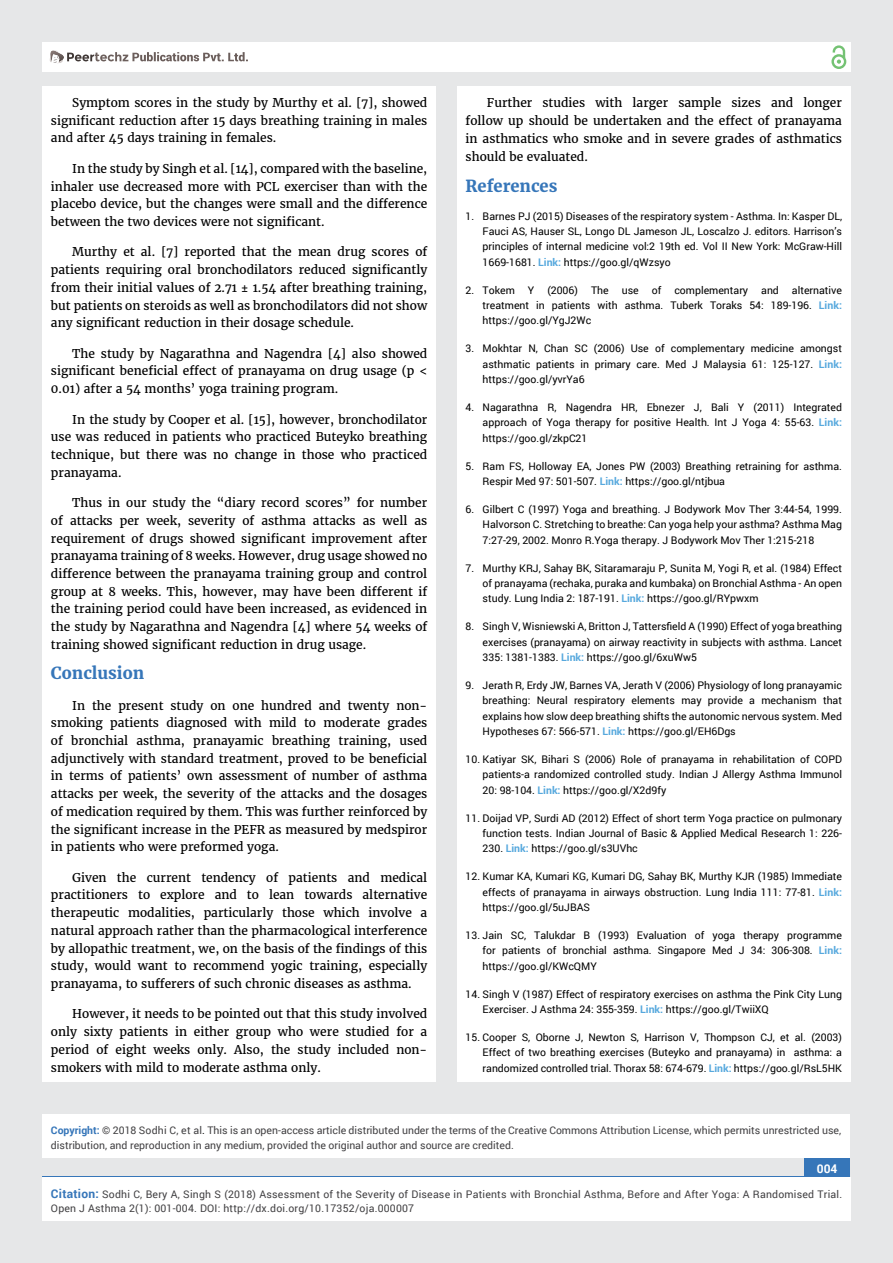
<style>
.page{position:relative;width:893px;height:1263px;background:#e6e7e8}
.page>*{position:absolute;margin:0;border:0;box-sizing:border-box;transform-origin:0 0}
.t1{font:700 16.5px "Merriweather";color:#3676b9}
.t2{font:12px/17.7px "Merriweather";color:#000;text-align:justify}
.t3{font:700 12px "Roboto";color:#fff}
.t4{font:10.5px/15.3px "Roboto";color:#000;text-align:justify}
.t5{font:10.5px/15px "Roboto";color:#414042}
.t6{font:10.5px/13.5px "Roboto";letter-spacing:.02em;color:#414042}
.s1{font-weight:700;color:#56a8dd}
.s2{font-weight:700;color:#3676b9}
.s3{color:#0e0e0e}
.s4{font-weight:700;font-size:12px;color:#3676b9}
</style>
<div class="page">
<div style="left:42px;top:43px;width:808px;height:29px;background:#fff"></div>
<div style="left:831px;top:54px;width:15px;height:15px;border:2px solid #74c273;border-radius:50%"></div>
<svg style="left:831px;top:45px;width:15px;height:19px"></svg>
<div style="left:804px;top:1157px;width:46px;height:43px;background:#3676b9"></div>
<svg style="left:49px;top:50px;width:199px;height:14px"></svg>
<div style="left:42px;top:1177px;width:809px;height:43px;background:#fff"></div>
<div style="left:42px;top:1115px;width:808px;height:43px;background:#fff"></div>
<div style="left:42px;top:87px;width:394px;height:995px;background:#fff"></div>
<div style="left:457px;top:87px;width:393px;height:995px;background:#fff"></div>
<p class="t2" style="left:51px;top:94px;width:378px;text-indent:21px">Symptom scores in the study by Murthy et al. [7], showed significant reduction after 15 days breathing training in males and after 45 days training in females.</p>
<p class="t2" style="left:51px;top:160px;width:378px;text-indent:21px">In the study by Singh et al. [14], compared with the baseline, inhaler use decreased more with PCL exerciser than with the placebo device, but the changes were small and the difference between the two devices were not significant.</p>
<p class="t2" style="left:51px;top:243px;width:378px;text-indent:21px">Murthy et al. [7] reported that the mean drug scores of patients requiring oral bronchodilators reduced significantly from their initial values of 2.71 ± 1.54 after breathing training, but patients on steroids as well as bronchodilators did not show any significant reduction in their dosage schedule.</p>
<p class="t2" style="left:51px;top:345px;width:378px;text-indent:21px">The study by Nagarathna and Nagendra [4] also showed significant beneficial effect of pranayama on drug usage (p &lt; 0.01) after a 54 months’ yoga training program.</p>
<p class="t2" style="left:51px;top:410px;width:378px;text-indent:21px">In the study by Cooper et al. [15], however, bronchodilator use was reduced in patients who practiced Buteyko breathing technique, but there was no change in those who practiced pranayama.</p>
<p class="t2" style="left:51px;top:494px;width:378px;text-indent:21px">Thus in our study the “diary record scores” for number of attacks per week, severity of asthma attacks as well as requirement of drugs showed significant improvement after pranayama training of 8 weeks. However, drug usage showed no difference between the pranayama training group and control group at 8 weeks. This, however, may have been different if the training period could have been increased, as evidenced in the study by Nagarathna and Nagendra [4] where 54 weeks of training showed significant reduction in drug usage.</p>
<h1 class="t1" style="left:51px;top:663px;width:95px">Conclusion</h1>
<p class="t2" style="left:51px;top:697px;width:378px;text-indent:21px">In the present study on one hundred and twenty non&shy;smoking patients diagnosed with mild to moderate grades of bronchial asthma, pranayamic breathing training, used adjunctively with standard treatment, proved to be beneficial in terms of patients’ own assessment of number of asthma attacks per week, the severity of the attacks and the dosages of medication required by them. This was further reinforced by the significant increase in the PEFR as measured by medspiror in patients who were preformed yoga.</p>
<p class="t2" style="left:51px;top:869px;width:378px;text-indent:21px">Given the current tendency of patients and medical practitioners to explore and to lean towards alternative therapeutic modalities, particularly those which involve a natural approach rather than the pharmacological interference by allopathic treatment, we, on the basis of the findings of this study, would want to recommend yogic training, especially pranayama, to sufferers of such chronic diseases as asthma.</p>
<p class="t2" style="left:51px;top:1005px;width:378px;text-indent:21px">However, it needs to be pointed out that this study involved only sixty patients in either group who were studied for a period of eight weeks only. Also, the study included non&shy;smokers with mild to moderate asthma only.</p>
<p class="t2" style="left:466px;top:94px;width:378px;text-indent:21px">Further studies with larger sample sizes and longer follow up should be undertaken and the effect of pranayama in asthmatics who smoke and in severe grades of asthmatics should be evaluated.</p>
<h1 class="t1" style="left:466px;top:176px;width:93px">References</h1>
<p class="t4" style="left:483px;top:208px;width:361px;text-indent:-17px">1. Barnes PJ (2015) Diseases of the respiratory system - Asthma. In: Kasper DL, Fauci AS, Hauser SL, Longo DL Jameson JL, Loscalzo J. editors. Harrison’s principles of internal medicine vol:2 19th ed. Vol II New York: McGraw-Hill 1669-1681. <span class="s1">Link:</span> https://goo.gl/qWzsyo</p>
<p class="t4" style="left:483px;top:282px;width:361px;text-indent:-17px">2. Tokem Y (2006) The use of complementary and alternative treatment in patients with asthma. Tuberk Toraks 54: 189-196. <span class="s1">Link: </span>https://goo.gl/YgJ2Wc</p>
<p class="t4" style="left:483px;top:341px;width:361px;text-indent:-17px">3. Mokhtar N, Chan SC (2006) Use of complementary medicine amongst asthmatic patients in primary care. Med J Malaysia 61: 125-127. <span class="s1">Link: </span>https://goo.gl/yvrYa6</p>
<p class="t4" style="left:483px;top:399px;width:361px;text-indent:-17px">4. Nagarathna R, Nagendra HR, Ebnezer J, Bali Y (2011) Integrated approach of Yoga therapy for positive Health. Int J Yoga 4: 55-63. <span class="s1">Link: </span>https://goo.gl/zkpC21</p>
<p class="t4" style="left:483px;top:458px;width:361px;text-indent:-17px">5. Ram FS, Holloway EA, Jones PW (2003) Breathing retraining for asthma.<br>Respir Med 97: 501-507. <span class="s1">Link:</span> https://goo.gl/ntjbua</p>
<p class="t4" style="left:483px;top:501px;width:361px;text-indent:-17px">6. Gilbert C (1997) Yoga and breathing. J Bodywork Mov Ther 3:44-54, 1999.<br>Halvorson C. Stretching to breathe: Can yoga help your asthma? Asthma Mag 7:27-29, 2002. Monro R.Yoga therapy. J Bodywork Mov Ther 1:215-218</p>
<p class="t4" style="left:483px;top:560px;width:361px;text-indent:-17px">7. Murthy KRJ, Sahay BK, Sitaramaraju P, Sunita M, Yogi R, et al. (1984) Effect of pranayama (rechaka, puraka and kumbaka) on Bronchial Asthma - An open study. Lung India 2: 187-191. <span class="s1">Link:</span> https://goo.gl/RYpwxm</p>
<p class="t4" style="left:483px;top:619px;width:361px;text-indent:-17px">8. Singh V, Wisniewski A, Britton J, Tattersfield A (1990) Effect of yoga breathing exercises (pranayama) on airway reactivity in subjects with asthma. Lancet 335: 1381-1383. <span class="s1">Link:</span> https://goo.gl/6xuWw5</p>
<p class="t4" style="left:483px;top:677px;width:361px;text-indent:-17px">9. Jerath R, Erdy JW, Barnes VA, Jerath V (2006) Physiology of long pranayamic breathing: Neural respiratory elements may provide a mechanism that explains how slow deep breathing shifts the autonomic nervous system. Med Hypotheses 67: 566-571. <span class="s1">Link:</span> https://goo.gl/EH6Dgs</p>
<p class="t4" style="left:483px;top:751px;width:361px;text-indent:-17px">10. Katiyar SK, Bihari S (2006) Role of pranayama in rehabilitation of COPD patients-a randomized controlled study. Indian J Allergy Asthma Immunol 20: 98-104. <span class="s1">Link:</span> https://goo.gl/X2d9fy</p>
<p class="t4" style="left:483px;top:810px;width:361px;text-indent:-17px">11. Doijad VP, Surdi AD (2012) Effect of short term Yoga practice on pulmonary function tests. Indian Journal of Basic &amp; Applied Medical Research 1: 226- 230. <span class="s1">Link:</span> https://goo.gl/s3UVhc</p>
<p class="t4" style="left:483px;top:869px;width:361px;text-indent:-17px">12. Kumar KA, Kumari KG, Kumari DG, Sahay BK, Murthy KJR (1985) Immediate effects of pranayama in airways obstruction. Lung India 111: 77-81. <span class="s1">Link: </span>https://goo.gl/5uJBAS</p>
<p class="t4" style="left:483px;top:927px;width:361px;text-indent:-17px">13. Jain SC, Talukdar B (1993) Evaluation of yoga therapy programme for patients of bronchial asthma. Singapore Med J 34: 306-308. <span class="s1">Link: </span>https://goo.gl/KWcQMY</p>
<p class="t4" style="left:483px;top:986px;width:361px;text-indent:-17px">14. Singh V (1987) Effect of respiratory exercises on asthma the Pink City Lung<br>Exerciser. J Asthma 24: 355-359. <span class="s1">Link:</span> https://goo.gl/TwiiXQ</p>
<p class="t4" style="left:483px;top:1029px;width:361px;text-indent:-17px">15. Cooper S, Oborne J, Newton S, Harrison V, Thompson CJ, et al. (2003)<br>Effect of two breathing exercises (Buteyko and pranayama) in asthma: a randomized controlled trial. Thorax 58: 674-679. <span class="s1">Link:</span> https://goo.gl/RsL5HK</p>
<p class="t5" style="left:51px;top:1123px;width:792px"><span class="s2">Copyright:</span> © 2018 Sodhi C, et al<span class="s3">.</span> This is an open-access article distributed under the terms of the Creative Commons Attribution License, which permits unrestricted use, distribution, and reproduction in any medium, provided the original author and source are credited.</p>
<p class="t3" style="left:817px;top:1161px;width:22px">004</p>
<p class="t6" style="left:51px;top:1188px;width:793px"><span class="s4">Citation:</span> Sodhi C, Bery A, Singh S (2018) Assessment of the Severity of Disease in Patients with Bronchial Asthma, Before and After Yoga: A Randomised Trial.<br>Open J Asthma 2(1): 001-004. DOI: http://dx.doi.org/10.17352/oja.000007</p>
</div>
